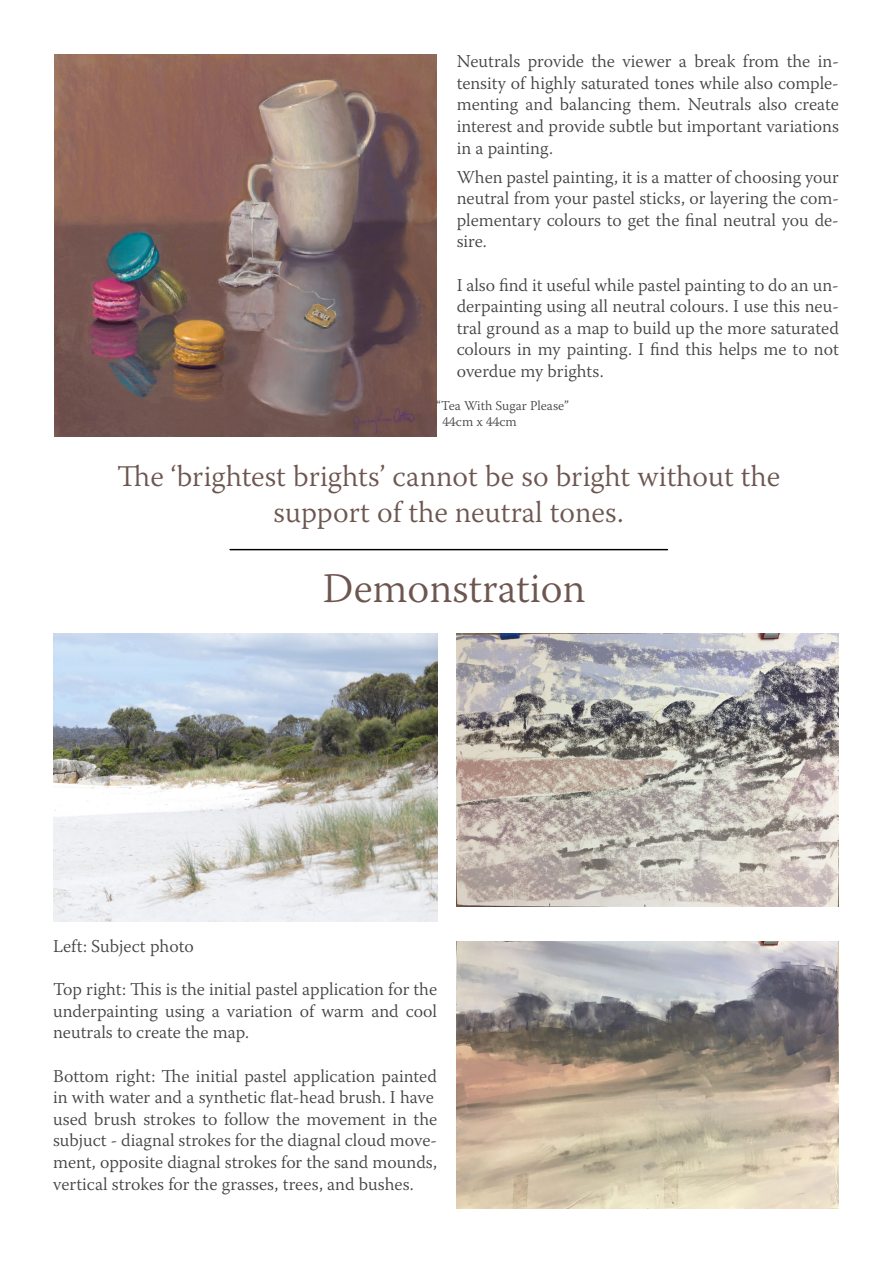
<style>
.page{position:relative;width:893px;height:1263px;background:#fff}
.page>*{position:absolute;margin:0;border:0;box-sizing:border-box;transform-origin:0 0}
.t1{font:300 42px "Warnock Pro";color:#6d5650}
.t2{font:300 30px/36px "Warnock Pro";color:#6d5650;text-align:center}
.t3{font:300 18px/21.6px "Warnock Pro";color:#434345;text-align:justify}
.t4{font:300 13.5px/16.2px "Warnock Pro";color:#434345}
</style>
<div class="page">
<img style="left:54px;top:54px;width:382px;height:382px">
<img style="left:457px;top:633px;width:382px;height:274px">
<img style="left:457px;top:941px;width:382px;height:268px">
<img style="left:53px;top:633px;width:384px;height:288px">
<svg style="left:229px;top:549px;width:439px;height:1px"></svg>
<p class="t3" style="left:457px;top:50px;width:384px">Neutrals provide the viewer a break from the in&shy;tensity of highly saturated tones while also comple&shy;menting and balancing them. Neutrals also create interest and provide subtle but important variations in a painting.</p>
<p class="t3" style="left:457px;top:166px;width:384px">When pastel painting, it is a matter of choosing your neutral from your pastel sticks, or layering the com&shy;plementary colours to get the final neutral you de&shy;sire.</p>
<p class="t3" style="left:457px;top:274px;width:384px">I also find it useful while pastel painting to do an un&shy;derpainting using all neutral colours. I use this neu&shy;tral ground as a map to build up the more saturated colours in my painting. I find this helps me to not overdue my brights.</p>
<p class="t4" style="left:443px;top:397px;width:128px;text-indent:-6px">“Tea With Sugar Please”<br>44cm x 44cm</p>
<h2 class="t2" style="left:117px;top:457px;width:664px">The ‘brightest brights’ cannot be so bright without the support of the neutral tones.</h2>
<h1 class="t1" style="left:323px;top:563px;width:264px">Demonstration</h1>
<p class="t3" style="left:53px;top:935px;width:142px">Left: Subject photo</p>
<p class="t3" style="left:53px;top:978px;width:386px">Top right: This is the initial pastel application for the underpainting using a variation of warm and cool neutrals to create the map.</p>
<p class="t3" style="left:53px;top:1064px;width:386px;text-align:left">Bottom right: The initial pastel application painted in with water and a synthetic flat-head brush. I have used brush strokes to follow the movement in the subjuct - diagnal strokes for the diagnal cloud move&shy;ment, opposite diagnal strokes for the sand mounds, vertical strokes for the grasses, trees, and bushes.</p>
</div>
